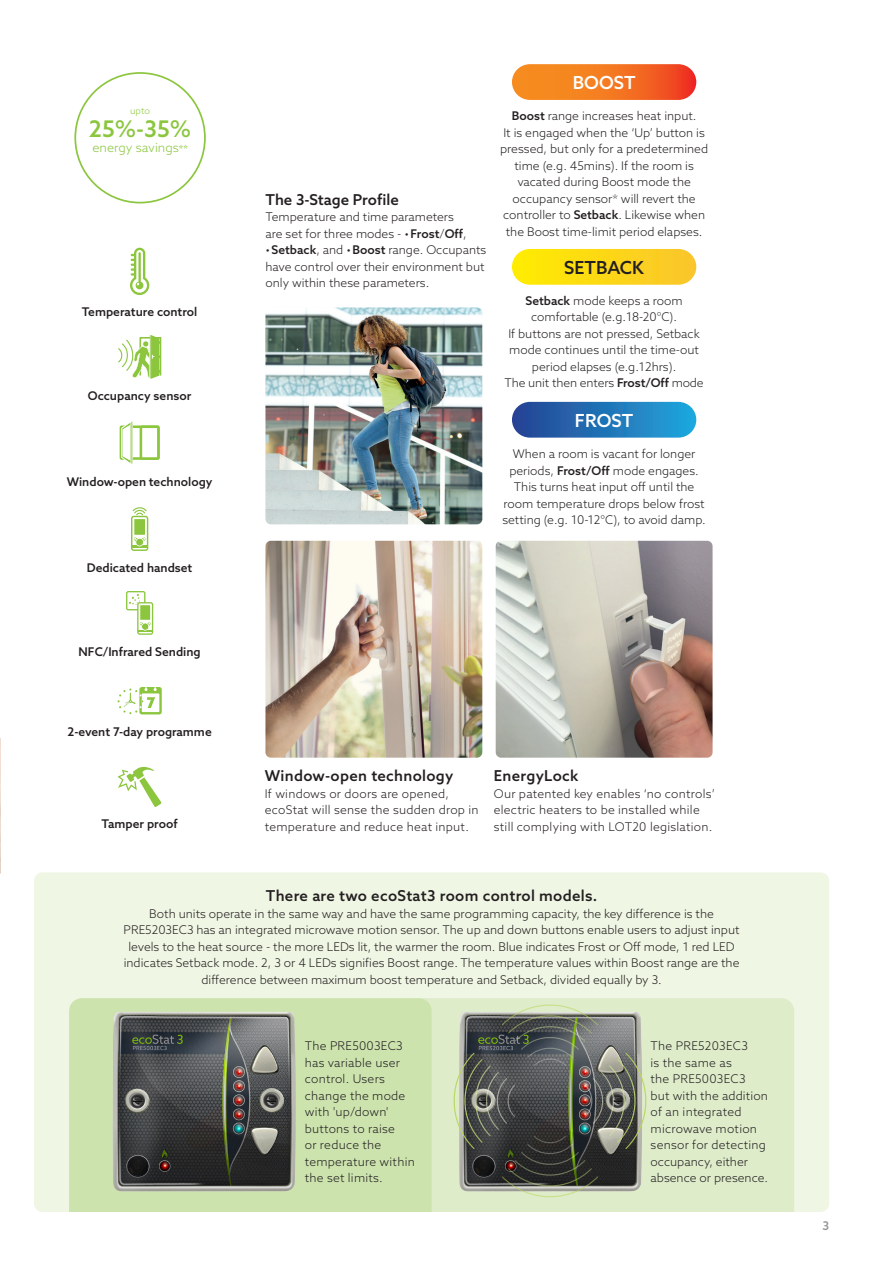
<style>
.page{position:relative;width:893px;height:1263px;background:#fff}
.page>*{position:absolute;margin:0;border:0;box-sizing:border-box;transform-origin:0 0}
.t1{font:500 22.95px "Azo Sans";color:#8bc63e}
.t2{font:500 18px "Azo Sans";color:#fff}
.t3{font:500 18px "Azo Sans";color:#231f20}
.t4{font:500 15px "Azo Sans";letter-spacing:.02em;color:#231f20}
.t5{font:500 15px "Azo Sans";color:#231f20}
.t6{font:300 12.6px "Azo Sans";color:#8bc63e}
.t7{font:300 12px/16.5px "Azo Sans";color:#231f20;text-align:center}
.t8{font:300 12px/16.5px "Azo Sans";letter-spacing:.02em;color:#231f20}
.t9{font:500 12px "Azo Sans";color:#231f20}
.t10{font:500 12px "Azo Sans";color:#939598}
.t11{font:300 9.15px "Azo Sans";color:#8bc63e}
.s1{font-weight:500;font-size:9.75px}
.s2{font-weight:500}
</style>
<div class="page">
<div style="left:34px;top:872px;width:795px;height:340px;background:#eff6e4;border-radius:9px"></div>
<img style="left:265px;top:307px;width:217px;height:217px">
<img style="left:265px;top:541px;width:217px;height:217px">
<img style="left:496px;top:541px;width:217px;height:217px">
<div style="left:432px;top:998px;width:362px;height:214px;background:#deecca"></div>
<div style="left:69px;top:998px;width:363px;height:214px;background:#cce3ae"></div>
<img style="left:113px;top:1012px;width:183px;height:182px">
<svg style="left:74px;top:72px;width:132px;height:131px"></svg>
<svg style="left:512px;top:64px;width:184px;height:36px;background:#f37222"></svg>
<div style="left:512px;top:249px;width:184px;height:36px;background:linear-gradient(to right,#ffec00,#fac52c);border-radius:18px"></div>
<div style="left:512px;top:402px;width:184px;height:36px;background:linear-gradient(to right,#254191,#1fa7dd);border-radius:18px"></div>
<svg style="left:118px;top:335px;width:43px;height:44px"></svg>
<svg style="left:131px;top:507px;width:17px;height:44px"></svg>
<svg style="left:126px;top:591px;width:27px;height:44px"></svg>
<svg style="left:118px;top:687px;width:44px;height:27px"></svg>
<svg style="left:120px;top:421px;width:40px;height:43px"></svg>
<svg style="left:118px;top:766px;width:44px;height:41px"></svg>
<svg style="left:130px;top:248px;width:19px;height:47px"></svg>
<img style="left:0;top:738px;width:1px;height:135px">
<svg style="left:448px;top:998px;width:204px;height:205px;background:#767b70"></svg>
<p class="t11" style="left:130px;top:105px;width:21px">upto</p>
<p class="t1" style="left:89px;top:113px;width:104px">25%-35%</p>
<p class="t6" style="left:92px;top:139px;width:97px">energy savings<span class="s1">**</span></p>
<p class="t9" style="left:82px;top:303px;width:117px">Temperature control</p>
<p class="t9" style="left:88px;top:388px;width:105px">Occupancy sensor</p>
<p class="t9" style="left:67px;top:474px;width:147px">Window-open technology</p>
<p class="t9" style="left:87px;top:560px;width:107px">Dedicated handset</p>
<p class="t9" style="left:79px;top:643px;width:124px">NFC/Infrared Sending</p>
<p class="t9" style="left:68px;top:723px;width:146px">2-event 7-day programme</p>
<p class="t9" style="left:102px;top:816px;width:78px">Tamper proof</p>
<p class="t5" style="left:265px;top:189px;width:135px">The 3-Stage Profile</p>
<p class="t7" style="left:265px;top:209px;width:203px;text-align:left">Temperature and time parameters are set for three modes - • <span class="s2">Frost</span>/<span class="s2">Off</span>,</p>
<p class="t7" style="left:265px;top:242px;width:222px;text-align:left">• <span class="s2">Setback</span>, and • <span class="s2">Boost</span> range. Occupants have control over their environment but only within these parameters.</p>
<p class="t2" style="left:573px;top:71px;width:64px">BOOST</p>
<p class="t7" style="left:500px;top:107px;width:209px"><span class="s2">Boost</span> range increases heat input.<br>It is engaged when the ‘Up’ button is pressed, but only for a predetermined time (e.g. 45mins). If the room is vacated during Boost mode the occupancy sensor* will revert the controller to <span class="s2">Setback</span>. Likewise when the Boost time-limit period elapses.</p>
<p class="t3" style="left:564px;top:256px;width:81px">SETBACK</p>
<p class="t7" style="left:504px;top:292px;width:201px"><span class="s2">Setback</span> mode keeps a room comfortable (e.g.18-20°C).<br>If buttons are not pressed, Setback mode continues until the time-out period elapses (e.g.12hrs).<br>The unit then enters <span class="s2">Frost/Off</span> mode</p>
<p class="t2" style="left:575px;top:409px;width:60px">FROST</p>
<p class="t7" style="left:502px;top:446px;width:205px">When a room is vacant for longer periods, <span class="s2">Frost/Off</span> mode engages.<br>This turns heat input off until the room temperature drops below frost setting (e.g. 10-12°C), to avoid damp.</p>
<p class="t4" style="left:265px;top:766px;width:190px">Window-open technology</p>
<p class="t8" style="left:265px;top:785px;width:215px">If windows or doors are opened, ecoStat will sense the sudden drop in temperature and reduce heat input.</p>
<p class="t4" style="left:494px;top:766px;width:86px">EnergyLock</p>
<p class="t8" style="left:494px;top:785px;width:223px">Our patented key enables ‘no controls’ electric heaters to be installed while still complying with LOT20 legislation.</p>
<p class="t4" style="left:266px;top:886px;width:333px">There are two ecoStat3 room control models.</p>
<p class="t7" style="left:124px;top:905px;width:617px">Both units operate in the same way and have the same programming capacity, the key difference is the PRE5203EC3 has an integrated microwave motion sensor. The up and down buttons enable users to adjust input levels to the heat source - the more LEDs lit, the warmer the room. Blue indicates Frost or Off mode, 1 red LED indicates Setback mode. 2, 3 or 4 LEDs signifies Boost range. The temperature values within Boost range are the difference between maximum boost temperature and Setback, divided equally by 3.</p>
<p class="t8" style="left:305px;top:1038px;width:112px">The PRE5003EC3 has variable user control. Users change the mode with 'up/down' buttons to raise<br>or reduce the temperature within the set limits.</p>
<p class="t8" style="left:651px;top:1038px;width:99px">The PRE5203EC3</p>
<p class="t8" style="left:651px;top:1054px;width:83px">is the same as</p>
<p class="t7" style="left:651px;top:1071px;width:119px;text-align:left">the PRE5003EC3<br>but with the addition of an integrated microwave motion sensor for detecting occupancy, either absence or presence.</p>
<p class="t10" style="left:822px;top:1218px;width:8px">3</p>
</div>
